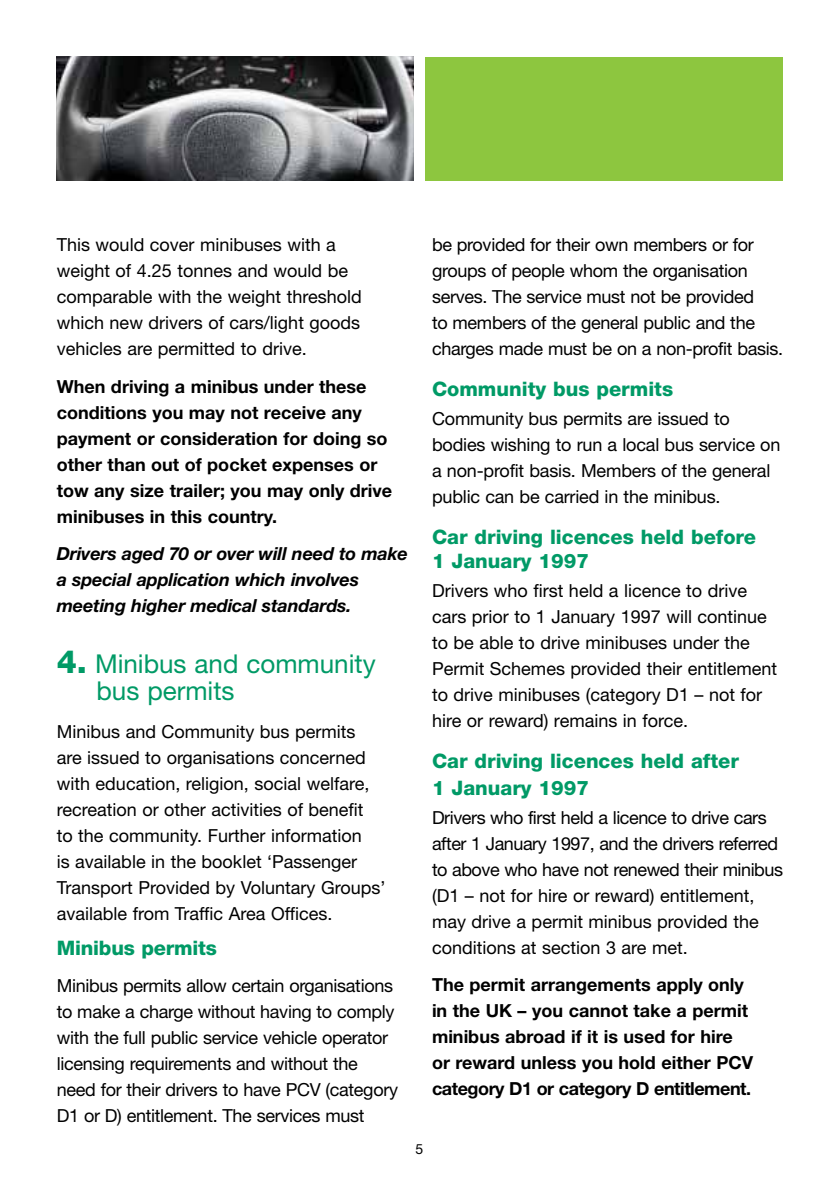
<style>
.page{position:relative;width:840px;height:1191px;background:#fff}
.page>*{position:absolute;margin:0;border:0;box-sizing:border-box;transform-origin:0 0}
.Titles{font:26px/27px "Helvetica Neue";color:#009a66}
.Subs{font:800 20px/24px "Helvetica Neue";color:#009a66}
.Body{font:800 20px "Helvetica Neue";letter-spacing:-.01em;color:#009a66}
.Body-2{font:18px/26px "Helvetica Neue";color:#000}
.Body-3{font:18px/26px "Helvetica Neue";letter-spacing:-.02em;color:#000}
.Body-4{font:700 18px/26px "Helvetica Neue";color:#000}
.Body-5{font:18px/26px "Helvetica Neue";letter-spacing:-.025em;color:#000}
.Body-6{font:italic 700 18px/26px "Helvetica Neue";letter-spacing:-.01em;color:#000}
.t1{font:14px "Helvetica Neue";color:#000}
.s1{font-weight:800;font-size:32px}
</style>
<div class="page">
<img style="left:57px;top:57px;width:356px;height:123px">
<div style="left:424px;top:57px;width:358px;height:123px;background:#8dc63f"></div>
<p class="Body-2" style="left:57px;top:232px;width:306px">This would cover minibuses with a weight of 4.25 tonnes and would be comparable with the weight threshold which new drivers of cars/light goods vehicles are permitted to drive.</p>
<p class="Body-4" style="left:57px;top:373px;width:337px">When driving a minibus under these conditions you may not receive any payment or consideration for doing so other than out of pocket expenses or tow any size trailer; you may only drive minibuses in this country.</p>
<p class="Body-6" style="left:57px;top:540px;width:352px">Drivers aged 70 or over will need to make a special application which involves meeting higher medical standards.</p>
<h5 class="Titles" style="left:96px;top:650px;width:280px;text-indent:-40px"><span class="s1">4.</span> Minibus and community bus permits</h5>
<p class="Body-2" style="left:57px;top:718px;width:330px">Minibus and Community bus permits<br>are issued to organisations concerned with education, religion, social welfare, recreation or other activities of benefit<br>to the community. Further information<br>is available in the booklet ‘Passenger Transport Provided by Voluntary Groups’ available from Traffic Area Offices.</p>
<p class="Body" style="left:57px;top:936px;width:162px">Minibus permits</p>
<p class="Body-3" style="left:57px;top:972px;width:342px">Minibus permits allow certain organisations to make a charge without having to comply with the full public service vehicle operator licensing requirements and without the need for their drivers to have PCV (category D1 or D) entitlement. The services must</p>
<p class="t1" style="left:415px;top:1140px;width:9px">5</p>
<p class="Body-3" style="left:432px;top:232px;width:352px">be provided for their own members or for groups of people whom the organisation serves. The service must not be provided<br>to members of the general public and the charges made must be on a non-profit basis.</p>
<h6 class="Subs" style="left:432px;top:377px;width:242px">Community bus permits</h6>
<p class="Body-2" style="left:432px;top:405px;width:349px">Community bus permits are issued to bodies wishing to run a local bus service on a non-profit basis. Members of the general public can be carried in the minibus.</p>
<h6 class="Subs" style="left:432px;top:525px;width:325px">Car driving licences held before<br>1 January 1997</h6>
<p class="Body-2" style="left:432px;top:577px;width:346px">Drivers who first held a licence to drive cars prior to 1 January 1997 will continue to be able to drive minibuses under the Permit Schemes provided their entitlement to drive minibuses (category D1 – not for hire or reward) remains in force.</p>
<h6 class="Subs" style="left:432px;top:747px;width:308px;line-height:27px">Car driving licences held after<br>1 January 1997</h6>
<p class="Body-5" style="left:432px;top:804px;width:352px">Drivers who first held a licence to drive cars after 1 January 1997, and the drivers referred to above who have not renewed their minibus (D1 – not for hire or reward) entitlement, may drive a permit minibus provided the conditions at section 3 are met.</p>
<p class="Body-4" style="left:432px;top:971px;width:322px">The permit arrangements apply only in the UK – you cannot take a permit minibus abroad if it is used for hire or reward unless you hold either PCV category D1 or category D entitlement.</p>
</div>
